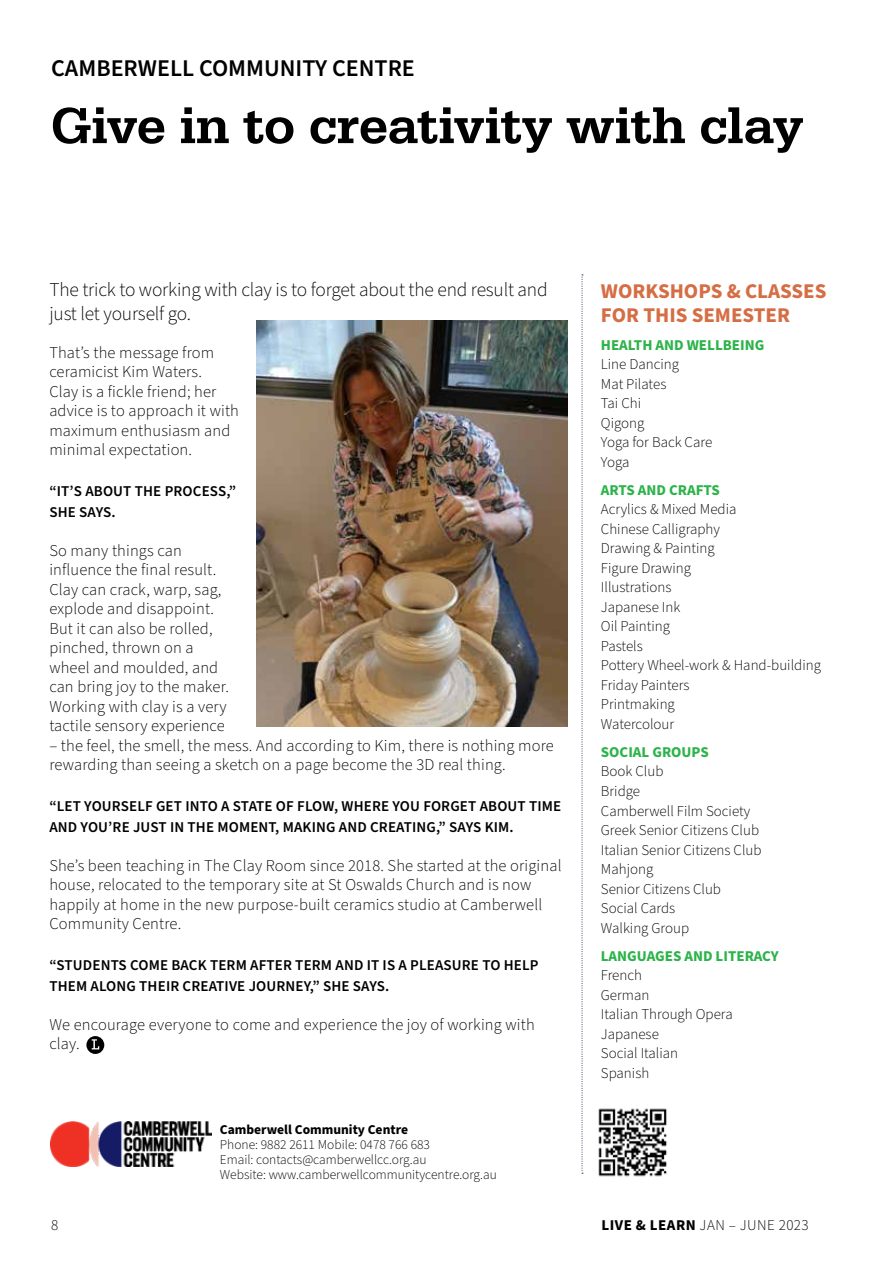
<style>
.page{position:relative;width:893px;height:1263px;background:#fff}
.page>*{position:absolute;margin:0;border:0;box-sizing:border-box;transform-origin:0 0}
.t1{font:500 52.5px "Serifa";color:#000}
.t2{font:600 24px "Source Sans Pro";color:#000}
.t3{font:700 21px/24px "Source Sans Pro";color:#d56e45}
.t4{font:300 19.5px/24px "Source Sans Pro";letter-spacing:-.01em;color:#000}
.t5{font:300 16.5px/19.5px "Source Sans Pro";letter-spacing:.01em;color:#000}
.t6{font:300 15px/19.5px "Source Sans Pro";color:#000}
.t7{font:600 15px/21px "Source Sans Pro";letter-spacing:.01em;color:#000}
.t8{font:700 15px "Source Sans Pro";color:#2cb34a}
.t9{font:300 15px "Source Sans Pro";letter-spacing:.03em;color:#000}
.t10{font:300 13.5px/15px "Source Sans Pro";color:#000}
.t11{font:700 13.5px "Source Sans Pro";color:#000}
.s1{font-weight:700}
</style>
<div class="page">
<img style="left:50px;top:1121px;width:162px;height:46px">
<svg style="left:581px;top:274px;width:2px;height:900px"></svg>
<svg style="left:86px;top:1036px;width:18px;height:18px"></svg>
<svg style="left:92px;top:1039px;width:7px;height:10px"></svg>
<img style="left:598px;top:1108px;width:69px;height:69px">
<img style="left:257px;top:320px;width:310px;height:406px">
<h2 class="t2" style="left:51px;top:52px;width:365px">CAMBERWELL COMMUNITY CENTRE</h2>
<h1 class="t1" style="left:51px;top:95px;width:754px">Give in to creativity with clay</h1>
<p class="t4" style="left:49px;top:278px;width:500px">The trick to working with clay is to forget about the end result and just let yourself go.</p>
<p class="t5" style="left:49px;top:343px;width:191px">That’s the message from ceramicist Kim Waters.<br>Clay is a fickle friend; her advice is to approach it with maximum enthusiasm and minimal expectation.</p>
<p class="t7" style="left:49px;top:481px;width:188px">“IT’S ABOUT THE PROCESS,”<br>SHE SAYS.</p>
<p class="t5" style="left:49px;top:541px;width:181px">So many things can influence the final result.<br>Clay can crack, warp, sag, explode and disappoint.<br>But it can also be rolled, pinched, thrown on a wheel and moulded, and can bring joy to the maker.<br>Working with clay is a very tactile sensory experience</p>
<p class="t5" style="left:49px;top:736px;width:506px">– the feel, the smell, the mess. And according to Kim, there is nothing more rewarding than seeing a sketch on a page become the 3D real thing.</p>
<p class="t7" style="left:49px;top:796px;width:513px">“LET YOURSELF GET INTO A STATE OF FLOW, WHERE YOU FORGET ABOUT TIME<br>AND YOU’RE JUST IN THE MOMENT, MAKING AND CREATING,” SAYS KIM.</p>
<p class="t5" style="left:49px;top:856px;width:514px">She’s been teaching in The Clay Room since 2018. She started at the original house, relocated to the temporary site at St Oswalds Church and is now happily at home in the new purpose-built ceramics studio at Camberwell Community Centre.</p>
<p class="t7" style="left:49px;top:955px;width:491px">“STUDENTS COME BACK TERM AFTER TERM AND IT IS A PLEASURE TO HELP<br>THEM ALONG THEIR CREATIVE JOURNEY,” SHE SAYS.</p>
<p class="t5" style="left:49px;top:1015px;width:487px">We encourage everyone to come and experience the joy of working with clay.</p>
<p class="t11" style="left:220px;top:1120px;width:190px">Camberwell Community Centre</p>
<p class="t10" style="left:220px;top:1137px;width:278px">Phone: 9882 2611 Mobile: 0478 766 683<br>Email: contacts@camberwellcc.org.au<br>Website: www.camberwellcommunitycentre.org.au</p>
<p class="t3" style="left:601px;top:279px;width:227px">WORKSHOPS &amp; CLASSES<br>FOR THIS SEMESTER</p>
<p class="t8" style="left:601px;top:335px;width:165px">HEALTH AND WELLBEING</p>
<p class="t6" style="left:601px;top:355px;width:113px">Line Dancing<br>Mat Pilates<br>Tai Chi<br>Qigong<br>Yoga for Back Care<br>Yoga</p>
<p class="t8" style="left:601px;top:480px;width:121px">ARTS AND CRAFTS</p>
<p class="t6" style="left:601px;top:500px;width:222px">Acrylics &amp; Mixed Media<br>Chinese Calligraphy<br>Drawing &amp; Painting<br>Figure Drawing<br>Illustrations<br>Japanese Ink<br>Oil Painting<br>Pastels<br>Pottery Wheel-work &amp; Hand-building<br>Friday Painters<br>Printmaking<br>Watercolour</p>
<p class="t8" style="left:601px;top:742px;width:109px">SOCIAL GROUPS</p>
<p class="t6" style="left:601px;top:762px;width:162px">Book Club<br>Bridge<br>Camberwell Film Society<br>Greek Senior Citizens Club<br>Italian Senior Citizens Club<br>Mahjong<br>Senior Citizens Club<br>Social Cards<br>Walking Group</p>
<p class="t8" style="left:601px;top:945px;width:179px">LANGUAGES AND LITERACY</p>
<p class="t6" style="left:601px;top:966px;width:133px">French<br>German<br>Italian Through Opera<br>Japanese<br>Social Italian<br>Spanish</p>
<p class="t6" style="left:51px;top:1215px;width:9px">8</p>
<p class="t9" style="left:602px;top:1215px;width:209px"><span class="s1">LIVE &amp; LEARN</span> JAN – JUNE 2023</p>
</div>
